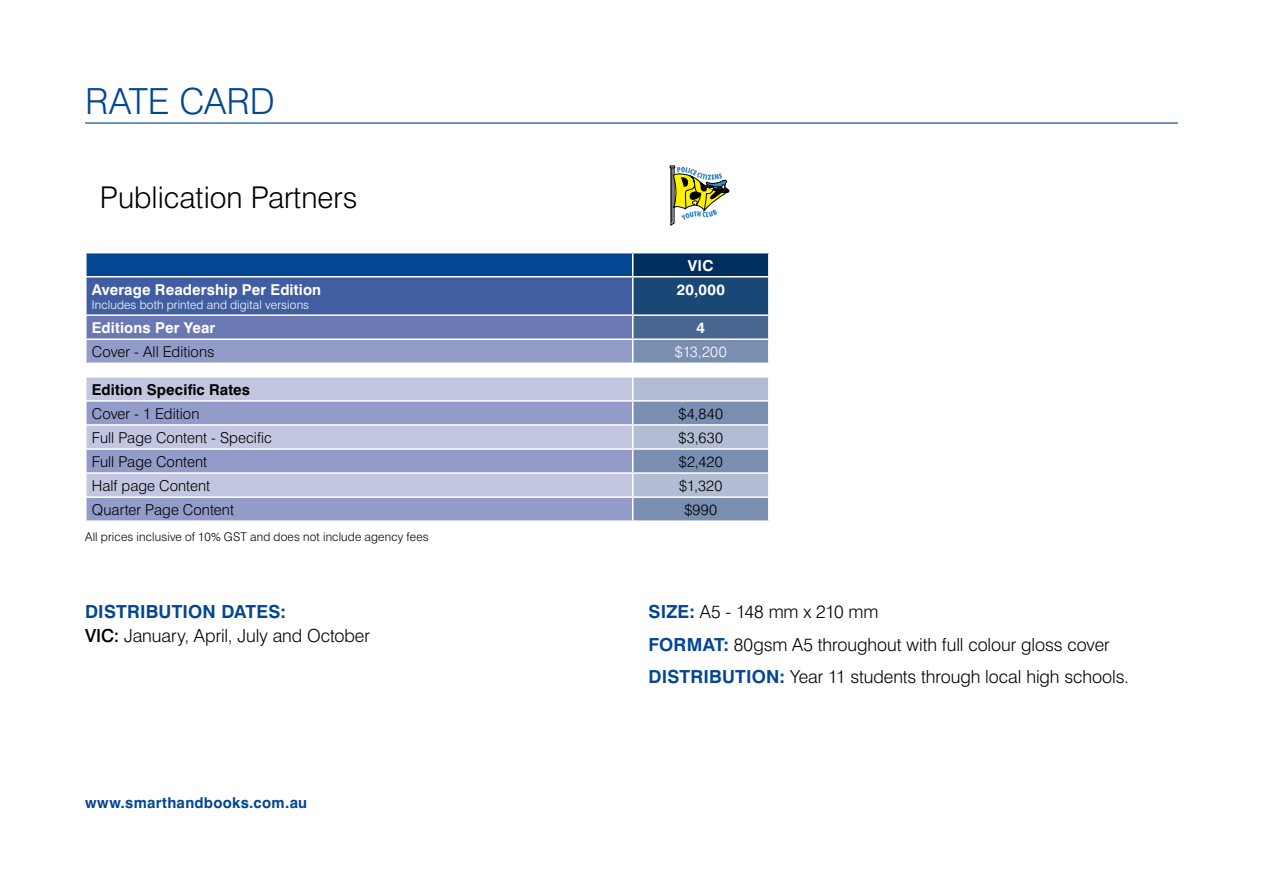
<style>
.page{position:relative;width:1263px;height:893px;background:#fff}
.page>*{position:absolute;margin:0;border:0;box-sizing:border-box;transform-origin:0 0}
.t1{font:300 36px "Swiss 721 BT";color:#034694}
.t2{font:300 30px "Swiss 721 BT";color:#000}
.t3{font:300 18px/32.5px "Swiss 721 BT";letter-spacing:-.005em;color:#000}
.t4{font:300 15px "Swiss 721 BT";letter-spacing:.005em;color:#000}
.t5{font:700 15px "Swiss 721 BT";letter-spacing:.01em;color:#fff}
.t6{font:700 15px "Swiss 721 BT";letter-spacing:.02em;color:#034694}
.t7{font:700 15px "Swiss 721 BT";letter-spacing:.01em;color:#000}
.t8{font:300 15px "Swiss 721 BT";color:#fff}
.t9{font:300 12px "Swiss 721 BT";letter-spacing:.015em;color:#000}
.t10{font:300 12px "Swiss 721 BT";letter-spacing:.01em;color:#fff}
.s1{font-weight:700;color:#034694}
.s2{font-weight:500}
</style>
<div class="page">
<div style="left:86px;top:253px;width:547px;height:24px;background:#034694"></div>
<div style="left:633px;top:253px;width:136px;height:24px;background:#002e5e"></div>
<div style="left:86px;top:277px;width:547px;height:38px;background:#415ea3"></div>
<div style="left:633px;top:277px;width:136px;height:38px;background:#1a4876"></div>
<hr style="left:85px;top:253px;width:2px;height:23px;background:#fff">
<svg style="left:632px;top:253px;width:1px;height:23px"></svg>
<hr style="left:768px;top:253px;width:2px;height:23px;background:#fff">
<hr style="left:85px;top:276px;width:548px;height:1px;background:#fff">
<hr style="left:85px;top:277px;width:2px;height:37px;background:#fff">
<hr style="left:633px;top:276px;width:137px;height:1px;background:#fff">
<hr style="left:632px;top:277px;width:1px;height:37px;background:#fff">
<hr style="left:768px;top:277px;width:2px;height:37px;background:#fff">
<hr style="left:85px;top:314px;width:548px;height:2px;background:#fff">
<hr style="left:633px;top:314px;width:137px;height:2px;background:#fff">
<svg style="left:86px;top:316px;width:683px;height:204px;background:#a7afd1"></svg>
<hr style="left:768px;top:498px;width:2px;height:22px;background:#fff">
<hr style="left:85px;top:122px;width:1093px;height:2px;background:#034694">
<svg style="left:670px;top:166px;width:59px;height:60px"></svg>
<h1 class="t1" style="left:85px;top:79px;width:191px">RATE CARD</h1>
<h2 class="t2" style="left:100px;top:179px;width:259px">Publication Partners</h2>
<p class="t5" style="left:92px;top:280px;width:231px">Average Readership Per Edition</p>
<p class="t10" style="left:92px;top:298px;width:219px">Includes both printed and digital versions</p>
<p class="t5" style="left:688px;top:256px;width:27px">VIC</p>
<p class="t5" style="left:677px;top:280px;width:50px">20,000</p>
<p class="t5" style="left:92px;top:319px;width:125px">Editions Per Year</p>
<p class="t5" style="left:696px;top:319px;width:10px">4</p>
<p class="t4" style="left:92px;top:343px;width:124px">Cover - All Editions</p>
<p class="t8" style="left:675px;top:343px;width:53px">$13,200</p>
<p class="t7" style="left:92px;top:380px;width:160px">Edition Specific Rates</p>
<p class="t4" style="left:92px;top:404px;width:109px">Cover - 1 Edition</p>
<p class="t4" style="left:678px;top:404px;width:46px">$4,840</p>
<p class="t4" style="left:92px;top:428px;width:182px">Full Page Content - Specific</p>
<p class="t4" style="left:678px;top:428px;width:46px">$3,630</p>
<p class="t4" style="left:92px;top:453px;width:117px">Full Page Content</p>
<p class="t4" style="left:679px;top:453px;width:45px">$2,420</p>
<p class="t4" style="left:92px;top:477px;width:120px">Half page Content</p>
<p class="t4" style="left:679px;top:477px;width:45px">$1,320</p>
<p class="t4" style="left:92px;top:501px;width:144px">Quarter Page Content</p>
<p class="t4" style="left:684px;top:501px;width:34px">$990</p>
<p class="t9" style="left:85px;top:530px;width:345px">All prices inclusive of 10% GST and does not include agency fees</p>
<p class="t3" style="left:85px;top:600px;width:286px;line-height:24px"><span class="s1">DISTRIBUTION DATES:<br></span><span class="s2">VIC:</span> January, April, July and October</p>
<p class="t6" style="left:85px;top:793px;width:224px">www.smarthandbooks.com.au</p>
<p class="t3" style="left:648px;top:595px;width:482px"><span class="s1">SIZE:</span> A5 - 148 mm x 210 mm<br><span class="s1">FORMAT:</span> 80gsm A5 throughout with full colour gloss cover<br><span class="s1">DISTRIBUTION:</span> Year 11 students through local high schools.</p>
</div>
